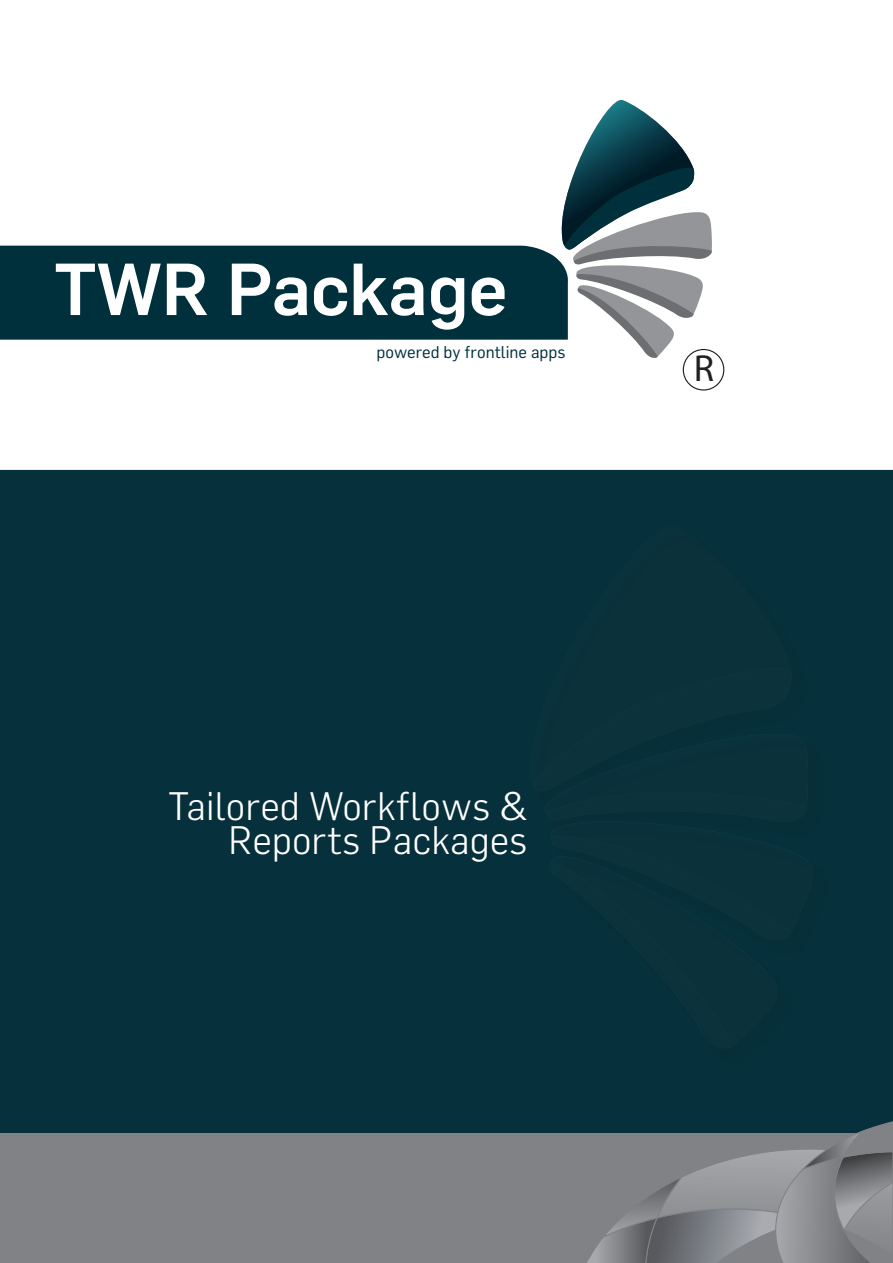
<style>
.page{position:relative;width:893px;height:1263px;background:#fff}
.page>*{position:absolute;margin:0;border:0;box-sizing:border-box;transform-origin:0 0}
.t1{font:500 72.15px "Flama";color:#fff}
.t2{font:300 39px "Flama";color:#fff}
.t3{font:37.8px "Myriad Pro";color:#231f20}
.t4{font:16.8px "Flama";color:#00303c}
</style>
<div class="page">
<div style="left:0;top:470px;width:893px;height:663px;background:#06303b"></div>
<svg style="left:562px;top:100px;width:151px;height:259px"></svg>
<div style="left:683px;top:349px;width:41px;height:42px;border:1px solid #231f20;border-radius:50%"></div>
<div style="left:0;top:245px;width:570px;height:95px;background:#00303c"></div>
<div style="left:0;top:1133px;width:893px;height:130px;background:#808285"></div>
<svg style="left:581px;top:1120px;width:312px;height:143px"></svg>
<p class="t1" style="left:54px;top:245px;width:455px">TWR Package</p>
<p class="t4" style="left:376px;top:342px;width:191px">powered by frontline apps</p>
<p class="t3" style="left:694px;top:345px;width:22px">R</p>
<p class="t2" style="left:168px;top:782px;width:361px">Tailored Workflows &amp;</p>
<p class="t2" style="left:229px;top:816px;width:301px">Reports Packages</p>
</div>
